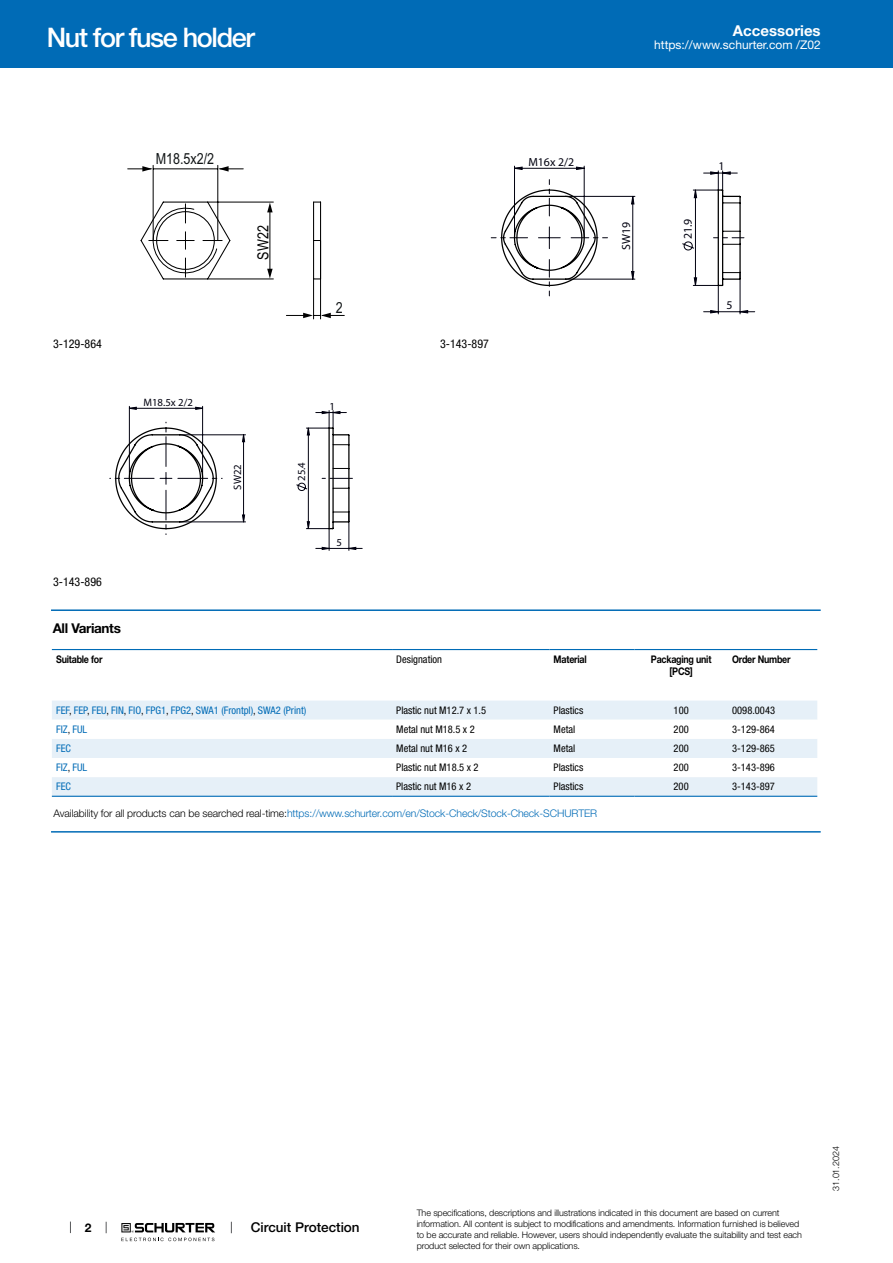
<style>
.page{position:relative;width:893px;height:1263px;background:#fff}
.page>*{position:absolute;margin:0;border:0;box-sizing:border-box;transform-origin:0 0}
.t1{font:500 27px "Helvetica Neue LT";letter-spacing:-.05em;color:#fff}
.t2{font:15.3px "Arial Narrow";color:#121617}
.t3{font:15.3px "Arial Narrow";color:#000}
.t4{font:700 15px "Helvetica Neue LT";color:#fff}
.t5{font:500 13.5px "Helvetica Neue LT";color:#000}
.t6{font:700 13.5px "Helvetica Neue LT";letter-spacing:-.025em;color:#000}
.t7{font:12px "Helvetica Neue LT";color:#fff}
.t8{font:condensed 12px "Helvetica Neue LT";color:#000}
.t9{font:700 12px "Helvetica Neue LT";color:#000}
.t10{font:11.85px "ISOCPEUR";color:#00000f}
.t11{font:10.8px "ISOCPEUR";color:#00000f}
.t12{font:condensed 10.5px "Helvetica Neue LT";color:#000}
.t13{font:300 10.5px "Helvetica Neue LT";letter-spacing:-.01em;color:#006bb6}
.t14{font:condensed 10.5px "Helvetica Neue LT";color:#006bb6}
.t15{font:700 10.5px/12.6px "Helvetica Neue LT";letter-spacing:-.025em;color:#000;text-align:center;scale:.85 1}
.t16{font:300 9px/10.8px "Helvetica Neue LT";letter-spacing:-.01em;color:#000}
.s1{color:#000}
</style>
<div class="page">
<svg style="left:70px;top:1221px;width:1px;height:12px"></svg>
<svg style="left:121px;top:1223px;width:94px;height:18px"></svg>
<div style="left:0;top:0;width:893px;height:68px;background:#006bb6"></div>
<svg style="left:140px;top:201px;width:91px;height:79px"></svg>
<hr style="left:320px;top:202px;width:1px;height:38px;background:#000">
<hr style="left:313px;top:202px;width:1px;height:38px;background:#000">
<hr style="left:320px;top:240px;width:1px;height:39px;background:#000">
<hr style="left:313px;top:240px;width:1px;height:39px;background:#000">
<hr style="left:208px;top:202px;width:65px;height:1px;background:#000">
<hr style="left:208px;top:279px;width:65px;height:1px;background:#000">
<hr style="left:270px;top:206px;width:1px;height:67px;background:#000">
<hr style="left:153px;top:165px;width:1px;height:75px;background:#000">
<hr style="left:218px;top:165px;width:1px;height:75px;background:#000">
<hr style="left:153px;top:169px;width:65px;height:1px;background:#000">
<hr style="left:313px;top:279px;width:1px;height:40px;background:#000">
<hr style="left:320px;top:241px;width:1px;height:78px;background:#000">
<svg style="left:286px;top:313px;width:58px;height:5px"></svg>
<svg style="left:267px;top:269px;width:6px;height:10px"></svg>
<svg style="left:267px;top:203px;width:6px;height:9px"></svg>
<svg style="left:219px;top:166px;width:24px;height:6px"></svg>
<svg style="left:128px;top:166px;width:24px;height:6px"></svg>
<svg style="left:491px;top:166px;width:264px;height:148px"></svg>
<svg style="left:110px;top:406px;width:252px;height:144px"></svg>
<hr style="left:51px;top:609px;width:770px;height:2px;background:#006bb6">
<svg style="left:52px;top:650px;width:765px;height:1px"></svg>
<svg style="left:52px;top:700px;width:765px;height:20px;background:#e7f0f8"></svg>
<svg style="left:52px;top:739px;width:765px;height:57px;fill:#e6f0f8"></svg>
<hr style="left:52px;top:649px;width:340px;height:1px;background:#006bb6">
<hr style="left:392px;top:649px;width:157px;height:1px;background:#006bb6">
<hr style="left:549px;top:649px;width:85px;height:1px;background:#006bb6">
<hr style="left:634px;top:649px;width:94px;height:1px;background:#006bb6">
<hr style="left:728px;top:649px;width:89px;height:1px;background:#006bb6">
<hr style="left:52px;top:796px;width:340px;height:1px;background:#006bb6">
<hr style="left:392px;top:796px;width:157px;height:1px;background:#006bb6">
<hr style="left:549px;top:796px;width:85px;height:1px;background:#006bb6">
<hr style="left:634px;top:796px;width:94px;height:1px;background:#006bb6">
<hr style="left:728px;top:796px;width:89px;height:1px;background:#006bb6">
<hr style="left:51px;top:831px;width:770px;height:1px;background:#006bb6">
<h1 class="t1" style="left:47px;top:21px;width:210px">Nut for fuse holder</h1>
<h3 class="t4" style="left:733px;top:21px;width:89px">Accessories</h3>
<h3 class="t7" style="left:654px;top:38px;width:168px">https://www.schurter.com /Z02</h3>
<h2 class="t2" style="left:156px;top:147px;width:60px">M18.5x2/2</h2>
<h3 class="t10" style="left:528px;top:154px;width:47px">M16x 2/2</h3>
<h3 class="t10" style="left:719px;top:159px;width:8px">1</h3>
<h2 class="t3" style="left:252px;top:260px;width:36px;rotate:-90deg">SW22</h2>
<h3 class="t10" style="left:619px;top:250px;width:29px;rotate:-90deg">SW19</h3>
<h3 class="t10" style="left:681px;top:239px;width:22px;rotate:-90deg">21.9</h3>
<h2 class="t2" style="left:336px;top:296px;width:8px">2</h2>
<h3 class="t10" style="left:726px;top:298px;width:8px">5</h3>
<h3 class="t8" style="left:53px;top:336px;width:50px">3-129-864</h3>
<h3 class="t8" style="left:440px;top:336px;width:50px">3-143-897</h3>
<p class="t11" style="left:143px;top:395px;width:51px">M18.5x 2/2</p>
<p class="t11" style="left:329px;top:400px;width:7px">1</p>
<p class="t11" style="left:231px;top:490px;width:27px;rotate:-90deg">SW22</p>
<p class="t11" style="left:295px;top:481px;width:20px;rotate:-90deg">25.4</p>
<p class="t11" style="left:337px;top:536px;width:7px">5</p>
<h3 class="t8" style="left:53px;top:575px;width:50px">3-143-896</h3>
<h3 class="t6" style="left:53px;top:620px;width:70px">All Variants</h3>
<p class="t15" style="left:56px;top:653px;width:56px">Suitable for</p>
<p class="t12" style="left:396px;top:653px;width:47px">Designation</p>
<p class="t15" style="left:554px;top:653px;width:40px">Material</p>
<p class="t15" style="left:651px;top:653px;width:73px">Packaging unit [PCS]</p>
<p class="t15" style="left:732px;top:653px;width:70px">Order Number</p>
<p class="t14" style="left:56px;top:704px;width:252px">FEF<span class="s1">,</span> FEP<span class="s1">,</span> FEU<span class="s1">,</span> FIN<span class="s1">,</span> FIO<span class="s1">,</span> FPG1<span class="s1">,</span> FPG2<span class="s1">,</span> SWA1 (Frontpl)<span class="s1">,</span> SWA2 (Print)</p>
<p class="t12" style="left:396px;top:704px;width:91px">Plastic nut M12.7 x 1.5</p>
<p class="t12" style="left:554px;top:704px;width:31px">Plastics</p>
<p class="t12" style="left:674px;top:704px;width:17px">100</p>
<p class="t12" style="left:732px;top:704px;width:44px">0098.0043</p>
<p class="t14" style="left:56px;top:723px;width:33px">FIZ<span class="s1">,</span> FUL</p>
<p class="t12" style="left:396px;top:723px;width:80px">Metal nut M18.5 x 2</p>
<p class="t12" style="left:554px;top:723px;width:23px">Metal</p>
<p class="t12" style="left:674px;top:723px;width:17px">200</p>
<p class="t12" style="left:732px;top:723px;width:44px">3-129-864</p>
<p class="t14" style="left:56px;top:742px;width:16px">FEC</p>
<p class="t12" style="left:396px;top:742px;width:72px">Metal nut M16 x 2</p>
<p class="t12" style="left:554px;top:742px;width:23px">Metal</p>
<p class="t12" style="left:674px;top:742px;width:17px">200</p>
<p class="t12" style="left:732px;top:742px;width:44px">3-129-865</p>
<p class="t14" style="left:56px;top:761px;width:33px">FIZ<span class="s1">,</span> FUL</p>
<p class="t12" style="left:396px;top:761px;width:84px">Plastic nut M18.5 x 2</p>
<p class="t12" style="left:554px;top:761px;width:31px">Plastics</p>
<p class="t12" style="left:674px;top:761px;width:17px">200</p>
<p class="t12" style="left:732px;top:761px;width:44px">3-143-896</p>
<p class="t14" style="left:56px;top:781px;width:16px">FEC</p>
<p class="t12" style="left:396px;top:781px;width:76px">Plastic nut M16 x 2</p>
<p class="t12" style="left:554px;top:781px;width:31px">Plastics</p>
<p class="t12" style="left:674px;top:781px;width:17px">200</p>
<p class="t12" style="left:732px;top:781px;width:44px">3-143-897</p>
<p class="t13" style="left:54px;top:807px;width:545px"><span class="s1">Availability for all products can be searched real-time:</span>https://www.schurter.com/en/Stock-Check/Stock-Check-SCHURTER</p>
<h3 class="t9" style="left:85px;top:1220px;width:8px">2</h3>
<h3 class="t5" style="left:251px;top:1219px;width:110px">Circuit Protection</h3>
<p class="t16" style="left:417px;top:1207px;width:387px">The specifications, descriptions and illustrations indicated in this document are based on current information. All content is subject to modifications and amendments. Information furnished is believed to be accurate and reliable. However, users should independently evaluate the suitability and test each product selected for their own applications.</p>
<p class="t16" style="left:830px;top:1191px;width:46px;rotate:-90deg">31.01.2024</p>
</div>
